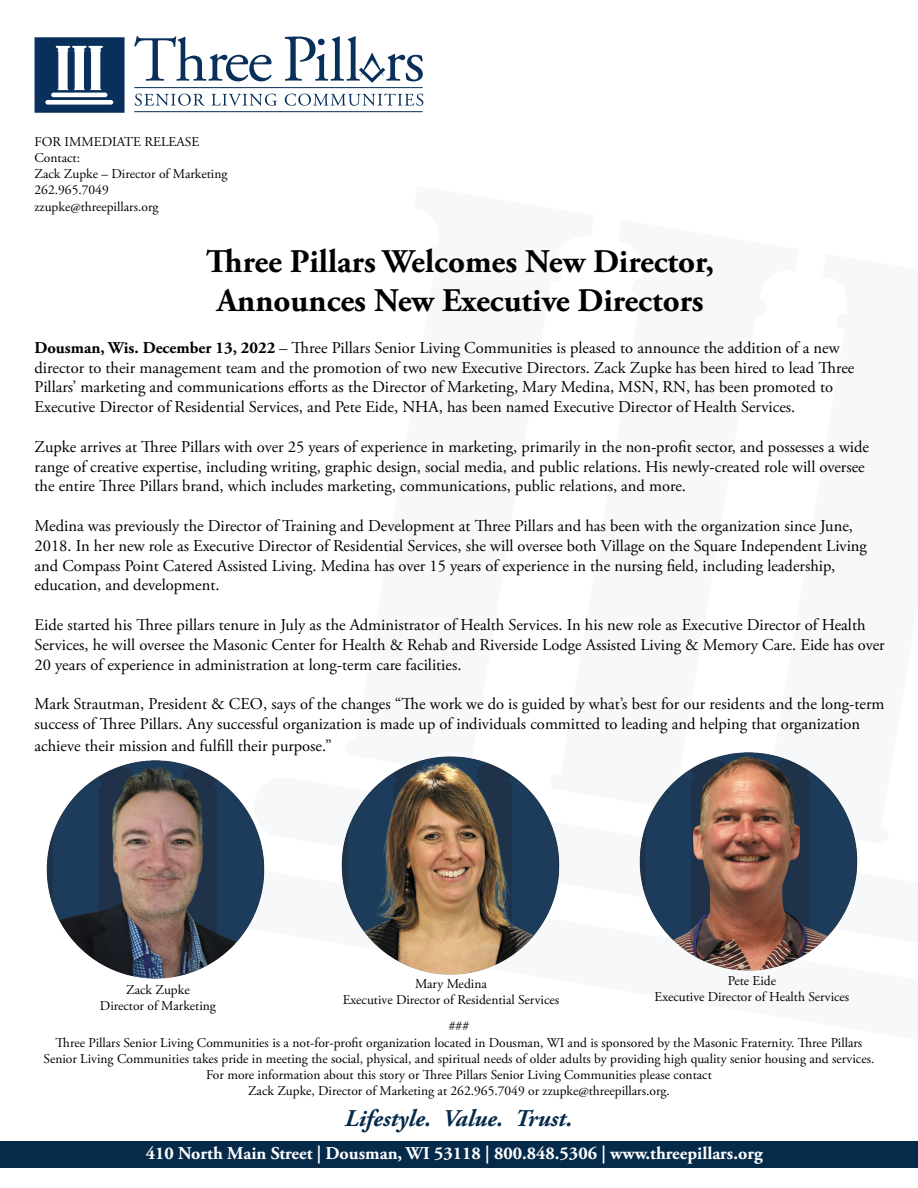
<style>
.page{position:relative;width:918px;height:1188px;background:#fff}
.page>*{position:absolute;margin:0;border:0;box-sizing:border-box;transform-origin:0 0}
.t1{font:700 33px "Adobe Garamond Pro";color:#000}
.t2{font:italic 700 24px "Adobe Garamond Pro";color:#062a4a}
.t3{font:700 18px "Adobe Garamond Pro";color:#fff}
.t4{font:16.5px/19.8px "Adobe Garamond Pro";color:#000}
.t5{font:13.5px/16.2px "Adobe Garamond Pro";color:#000;text-align:center}
.s1{font-weight:700}
</style>
<div class="page">
<div style="left:0;top:1141px;width:918px;height:27px;background:#062a4a"></div>
<svg style="left:35px;top:37px;width:90px;height:76px"></svg>
<hr style="left:134px;top:87px;width:289px;height:1px;background:#08305b">
<hr style="left:134px;top:111px;width:289px;height:1px;background:#08305b">
<svg style="left:134px;top:36px;width:138px;height:45px"></svg>
<svg style="left:285px;top:36px;width:138px;height:47px"></svg>
<svg style="left:135px;top:94px;width:70px;height:12px"></svg>
<svg style="left:211px;top:94px;width:66px;height:12px"></svg>
<svg style="left:285px;top:93px;width:138px;height:13px"></svg>
<img style="left:47px;top:760px;width:218px;height:218px">
<img style="left:341px;top:756px;width:218px;height:218px">
<img style="left:639px;top:753px;width:219px;height:218px">
<p class="t5" style="left:35px;top:134px;width:166px">FOR IMMEDIATE RELEASE</p>
<p class="t5" style="left:35px;top:150px;width:47px">Contact:</p>
<p class="t5" style="left:35px;top:166px;width:194px">Zack Zupke – Director of Marketing</p>
<p class="t5" style="left:35px;top:183px;width:76px">262.965.7049</p>
<p class="t5" style="left:35px;top:199px;width:125px">zzupke@threepillars.org</p>
<p class="t1" style="left:206px;top:242px;width:509px">Three Pillars Welcomes New Director,</p>
<p class="t1" style="left:217px;top:282px;width:489px">Announces New Executive Directors</p>
<p class="t4" style="left:35px;top:338px;width:807px"><span class="s1">Dousman, Wis. December 13, 2022</span> – Three Pillars Senior Living Communities is pleased to announce the addition of a new</p>
<p class="t4" style="left:35px;top:358px;width:821px">director to their management team and the promotion of two new Executive Directors. Zack Zupke has been hired to lead Three</p>
<p class="t4" style="left:35px;top:378px;width:800px">Pillars’ marketing and communications efforts as the Director of Marketing, Mary Medina, MSN, RN, has been promoted to</p>
<p class="t4" style="left:35px;top:398px;width:762px">Executive Director of Residential Services, and Pete Eide, NHA, has been named Executive Director of Health Services.</p>
<p class="t4" style="left:35px;top:437px;width:836px">Zupke arrives at Three Pillars with over 25 years of experience in marketing, primarily in the non-profit sector, and possesses a wide range of creative expertise, including writing, graphic design, social media, and public relations. His newly-created role will oversee the entire Three Pillars brand, which includes marketing, communications, public relations, and more.</p>
<p class="t4" style="left:35px;top:517px;width:834px">Medina was previously the Director of Training and Development at Three Pillars and has been with the organization since June,<br>2018. In her new role as Executive Director of Residential Services, she will oversee both Village on the Square Independent Living and Compass Point Catered Assisted Living. Medina has over 15 years of experience in the nursing field, including leadership,</p>
<p class="t4" style="left:35px;top:576px;width:187px">education, and development.</p>
<p class="t4" style="left:35px;top:616px;width:852px">Eide started his Three pillars tenure in July as the Administrator of Health Services. In his new role as Executive Director of Health<br>Services, he will oversee the Masonic Center for Health &amp; Rehab and Riverside Lodge Assisted Living &amp; Memory Care. Eide has over<br>20 years of experience in administration at long-term care facilities.</p>
<p class="t4" style="left:35px;top:695px;width:852px">Mark Strautman, President &amp; CEO, says of the changes “The work we do is guided by what’s best for our residents and the long-term success of Three Pillars. Any successful organization is made up of individuals committed to leading and helping that organization</p>
<p class="t4" style="left:35px;top:736px;width:299px">achieve their mission and fulfill their purpose.”</p>
<p class="t5" style="left:126px;top:982px;width:65px">Zack Zupke</p>
<p class="t5" style="left:100px;top:998px;width:117px">Director of Marketing</p>
<p class="t5" style="left:415px;top:976px;width:73px">Mary Medina</p>
<p class="t5" style="left:343px;top:992px;width:218px">Executive Director of Residential Services</p>
<p class="t5" style="left:728px;top:973px;width:50px">Pete Eide</p>
<p class="t5" style="left:655px;top:989px;width:196px">Executive Director of Health Services</p>
<p class="t5" style="left:449px;top:1018px;width:22px">###</p>
<p class="t5" style="left:44px;top:1035px;width:832px">Three Pillars Senior Living Communities is a not-for-profit organization located in Dousman, WI and is sponsored by the Masonic Fraternity. Three Pillars<br>Senior Living Communities takes pride in meeting the social, physical, and spiritual needs of older adults by providing high quality senior housing and services.<br>For more information about this story or Three Pillars Senior Living Communities please contact</p>
<p class="t5" style="left:248px;top:1083px;width:423px">Zack Zupke, Director of Marketing at 262.965.7049 or zzupke@threepillars.org.</p>
<p class="t2" style="left:345px;top:1104px;width:229px">Lifestyle. Value. Trust.</p>
<p class="t3" style="left:146px;top:1142px;width:618px">410 North Main Street | Dousman, WI 53118 | 800.848.5306 | www.threepillars.org</p>
</div>
